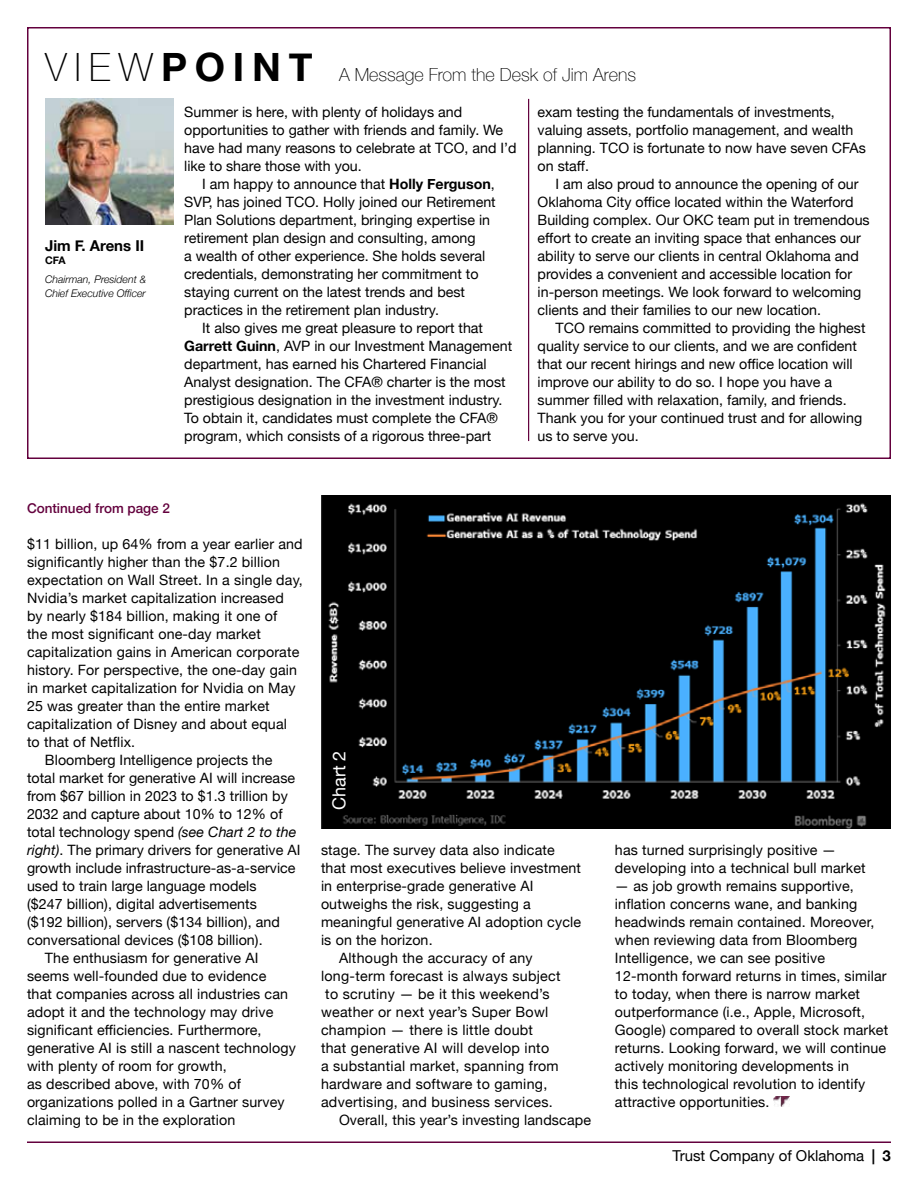
<style>
.page{position:relative;width:918px;height:1188px;background:#fff}
.page>*{position:absolute;margin:0;border:0;box-sizing:border-box;transform-origin:0 0}
.t1{font:100 18px "Helvetica Neue";color:#000}
.t2{font:18px "Helvetica Neue";color:#fff}
.t3{font:15px "Helvetica Neue";color:#000}
.t4{font:700 15px "Helvetica Neue";color:#000}
.t5{font:14.25px/18px "Helvetica Neue";letter-spacing:.005em;color:#000}
.t6{font:500 13.5px "Helvetica Neue";color:#63003d}
.t7{font:italic 300 10.5px/13.5px "Helvetica Neue";color:#000}
.t8{font:700 10.5px "Helvetica Neue";color:#000}
.s1{font-size:39px}
.s2{font-weight:700;font-size:39px}
.s3{font-weight:700}
.s4{font-style:italic}
</style>
<div class="page">
<hr style="left:27px;top:1142px;width:864px;height:1px;background:#63003d">
<img style="left:774px;top:1097px;width:15px;height:10px">
<div style="left:27px;top:27px;width:864px;height:432px;border:2px solid #63003d"></div>
<hr style="left:528px;top:99px;width:1px;height:342px;background:#63003d">
<img style="left:45px;top:99px;width:129px;height:126px">
<img style="left:321px;top:495px;width:570px;height:334px">
<p class="t1" style="left:45px;top:61px;width:593px"><span class="s1">V I E W</span> <span class="s2">P O I N T</span> A Message From the Desk of Jim Arens</p>
<p class="t5" style="left:184px;top:104px;width:279px">Summer is here, with plenty of holidays and</p>
<p class="t5" style="left:184px;top:122px;width:321px">opportunities to gather with friends and family. We</p>
<p class="t5" style="left:184px;top:140px;width:334px">have had many reasons to celebrate at TCO, and I’d</p>
<p class="t5" style="left:184px;top:158px;width:179px">like to share those with you.</p>
<p class="t5" style="left:202px;top:176px;width:294px">I am happy to announce that <span class="s3">Holly Ferguson</span>,</p>
<p class="t5" style="left:184px;top:194px;width:313px">SVP, has joined TCO. Holly joined our Retirement</p>
<p class="t5" style="left:184px;top:212px;width:307px">Plan Solutions department, bringing expertise in</p>
<p class="t5" style="left:184px;top:230px;width:293px">retirement plan design and consulting, among</p>
<p class="t5" style="left:184px;top:248px;width:303px">a wealth of other experience. She holds several</p>
<p class="t5" style="left:184px;top:266px;width:296px">credentials, demonstrating her commitment to</p>
<p class="t5" style="left:184px;top:284px;width:282px">staying current on the latest trends and best</p>
<p class="t5" style="left:184px;top:302px;width:256px">practices in the retirement plan industry.</p>
<p class="t5" style="left:202px;top:320px;width:282px">It also gives me great pleasure to report that</p>
<p class="t5" style="left:184px;top:338px;width:329px"><span class="s3">Garrett Guinn</span>, AVP in our Investment Management</p>
<p class="t5" style="left:184px;top:356px;width:304px">department, has earned his Chartered Financial</p>
<p class="t5" style="left:184px;top:374px;width:323px">Analyst designation. The CFA® charter is the most</p>
<p class="t5" style="left:184px;top:392px;width:320px">prestigious designation in the investment industry.</p>
<p class="t5" style="left:184px;top:410px;width:315px">To obtain it, candidates must complete the CFA®</p>
<p class="t5" style="left:184px;top:428px;width:308px">program, which consists of a rigorous three-part</p>
<p class="t5" style="left:538px;top:104px;width:330px">exam testing the fundamentals of investments, valuing assets, portfolio management, and wealth planning. TCO is fortunate to now have seven CFAs on staff.</p>
<p class="t5" style="left:538px;top:176px;width:334px;text-indent:18px">I am also proud to announce the opening of our Oklahoma City office located within the Waterford Building complex. Our OKC team put in tremendous effort to create an inviting space that enhances our ability to serve our clients in central Oklahoma and provides a convenient and accessible location for in-person meetings. We look forward to welcoming clients and their families to our new location.</p>
<p class="t5" style="left:538px;top:320px;width:329px;text-indent:18px">TCO remains committed to providing the highest quality service to our clients, and we are confident that our recent hirings and new office location will improve our ability to do so. I hope you have a summer filled with relaxation, family, and friends.<br>Thank you for your continued trust and for allowing us to serve you.</p>
<p class="t4" style="left:45px;top:233px;width:101px">Jim F. Arens II</p>
<p class="t8" style="left:45px;top:252px;width:22px">CFA</p>
<p class="t7" style="left:45px;top:272px;width:103px">Chairman, President &amp;<br>Chief Executive Officer</p>
<p class="t6" style="left:27px;top:497px;width:145px">Continued from page 2</p>
<p class="t5" style="left:27px;top:536px;width:277px">$11 billion, up 64% from a year earlier and</p>
<p class="t5" style="left:27px;top:554px;width:255px">significantly higher than the $7.2 billion</p>
<p class="t5" style="left:27px;top:572px;width:277px">expectation on Wall Street. In a single day,</p>
<p class="t5" style="left:27px;top:590px;width:258px">Nvidia’s market capitalization increased</p>
<p class="t5" style="left:27px;top:608px;width:252px">by nearly $184 billion, making it one of</p>
<p class="t5" style="left:27px;top:626px;width:235px">the most significant one-day market</p>
<p class="t5" style="left:27px;top:644px;width:274px">capitalization gains in American corporate</p>
<p class="t5" style="left:27px;top:662px;width:272px">history. For perspective, the one-day gain</p>
<p class="t5" style="left:27px;top:680px;width:270px">in market capitalization for Nvidia on May</p>
<p class="t5" style="left:27px;top:698px;width:244px">25 was greater than the entire market</p>
<p class="t5" style="left:27px;top:716px;width:261px">capitalization of Disney and about equal</p>
<p class="t5" style="left:27px;top:734px;width:110px">to that of Netflix.</p>
<p class="t5" style="left:45px;top:752px;width:229px">Bloomberg Intelligence projects the</p>
<p class="t5" style="left:27px;top:770px;width:270px">total market for generative AI will increase</p>
<p class="t5" style="left:27px;top:788px;width:262px">from $67 billion in 2023 to $1.3 trillion by</p>
<p class="t5" style="left:27px;top:806px;width:257px">2032 and capture about 10% to 12% of</p>
<p class="t5" style="left:27px;top:824px;width:271px">total technology spend <span class="s4">(see Chart 2 to the</span></p>
<p class="t5" style="left:27px;top:842px;width:275px"><span class="s4">right)</span>. The primary drivers for generative AI</p>
<p class="t5" style="left:27px;top:860px;width:270px">growth include infrastructure-as-a-service</p>
<p class="t5" style="left:27px;top:878px;width:231px">used to train large language models</p>
<p class="t5" style="left:27px;top:896px;width:231px">($247 billion), digital advertisements</p>
<p class="t5" style="left:27px;top:914px;width:254px">($192 billion), servers ($134 billion), and</p>
<p class="t5" style="left:27px;top:932px;width:237px">conversational devices ($108 billion).</p>
<p class="t5" style="left:45px;top:950px;width:215px">The enthusiasm for generative AI</p>
<p class="t5" style="left:27px;top:968px;width:241px">seems well-founded due to evidence</p>
<p class="t5" style="left:27px;top:986px;width:263px">that companies across all industries can</p>
<p class="t5" style="left:27px;top:1004px;width:248px">adopt it and the technology may drive</p>
<p class="t5" style="left:27px;top:1022px;width:236px">significant efficiencies. Furthermore,</p>
<p class="t5" style="left:27px;top:1040px;width:270px">generative AI is still a nascent technology</p>
<p class="t5" style="left:27px;top:1058px;width:201px">with plenty of room for growth,</p>
<p class="t5" style="left:27px;top:1076px;width:216px">as described above, with 70% of</p>
<p class="t5" style="left:27px;top:1094px;width:259px">organizations polled in a Gartner survey</p>
<p class="t5" style="left:27px;top:1112px;width:210px">claiming to be in the exploration</p>
<p class="t2" style="left:326px;top:810px;width:61px;rotate:-90deg">Chart 2</p>
<p class="t5" style="left:321px;top:842px;width:235px">stage. The survey data also indicate</p>
<p class="t5" style="left:321px;top:860px;width:262px">that most executives believe investment</p>
<p class="t5" style="left:321px;top:878px;width:214px">in enterprise-grade generative AI</p>
<p class="t5" style="left:321px;top:896px;width:211px">outweighs the risk, suggesting a</p>
<p class="t5" style="left:321px;top:914px;width:262px">meaningful generative AI adoption cycle</p>
<p class="t5" style="left:321px;top:932px;width:113px">is on the horizon.</p>
<p class="t5" style="left:339px;top:950px;width:195px">Although the accuracy of any</p>
<p class="t5" style="left:321px;top:968px;width:241px">long-term forecast is always subject</p>
<p class="t5" style="left:325px;top:986px;width:226px">to scrutiny — be it this weekend’s</p>
<p class="t5" style="left:321px;top:1004px;width:229px">weather or next year’s Super Bowl</p>
<p class="t5" style="left:321px;top:1022px;width:214px">champion — there is little doubt</p>
<p class="t5" style="left:321px;top:1040px;width:230px">that generative AI will develop into</p>
<p class="t5" style="left:321px;top:1058px;width:239px">a substantial market, spanning from</p>
<p class="t5" style="left:321px;top:1076px;width:228px">hardware and software to gaming,</p>
<p class="t5" style="left:321px;top:1094px;width:233px">advertising, and business services.</p>
<p class="t5" style="left:339px;top:1112px;width:254px">Overall, this year’s investing landscape</p>
<p class="t5" style="left:615px;top:842px;width:252px">has turned surprisingly positive — developing into a technical bull market</p>
<p class="t5" style="left:615px;top:878px;width:275px">— as job growth remains supportive, inflation concerns wane, and banking headwinds remain contained. Moreover, when reviewing data from Bloomberg Intelligence, we can see positive 12-month forward returns in times, similar to today, when there is narrow market outperformance (i.e., Apple, Microsoft, Google) compared to overall stock market returns. Looking forward, we will continue actively monitoring developments in<br>this technological revolution to identify attractive opportunities.</p>
<p class="t3" style="left:673px;top:1145px;width:220px">Trust Company of Oklahoma <span class="s3">| 3</span></p>
</div>
